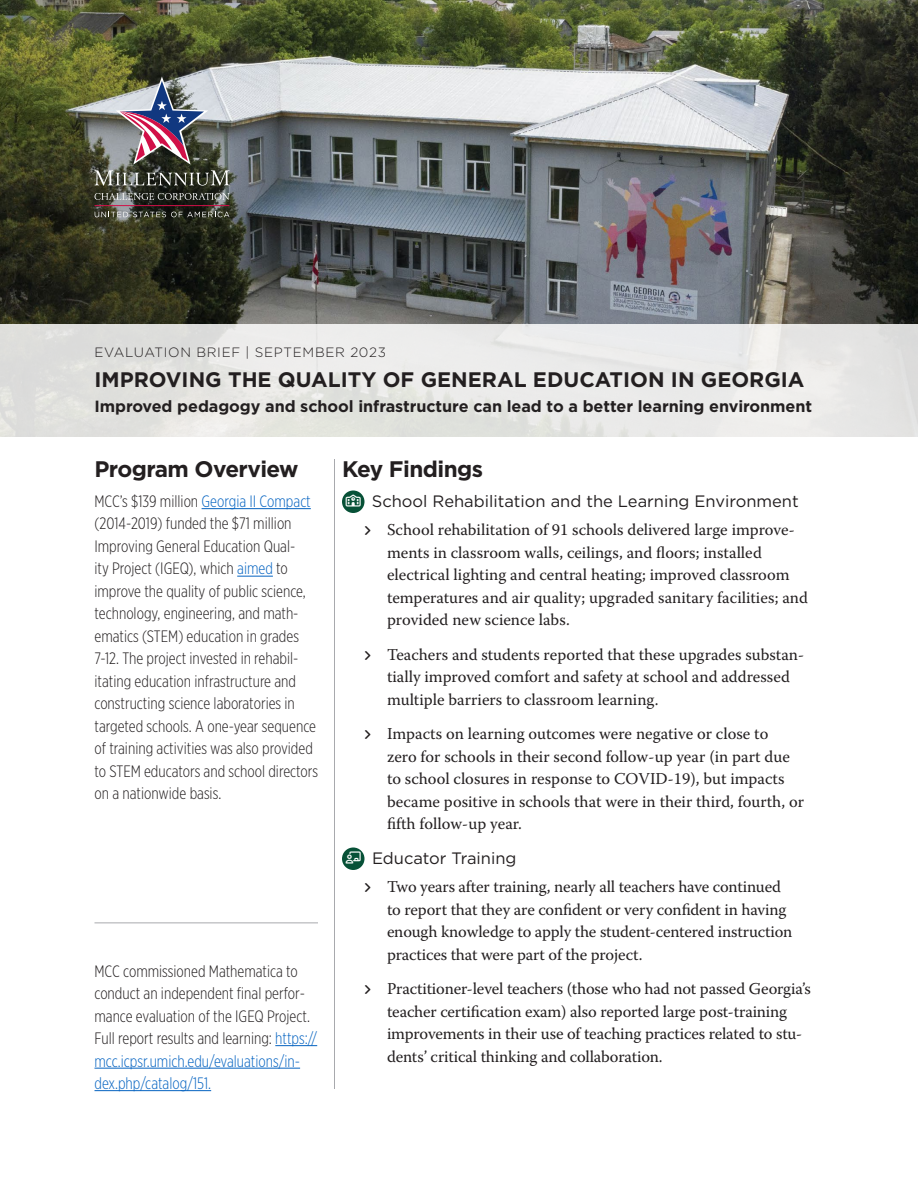
<style>
.page{position:relative;width:918px;height:1188px;background:#fff}
.page>*{position:absolute;margin:0;border:0;box-sizing:border-box;transform-origin:0 0}
.Heading_1_-__h2{font:700 22.5px "Gotham";letter-spacing:-.025em;color:#231f20}
.Title_-__h1{font:700 21px "Gotham";color:#231f20}
.List_Bullet_-_fa-check{font:16.5px/22.5px "Warnock Pro";color:#231f20}
.Normal_-_Gotham_Narrow{font:300 16.5px/22.5px "Gotham X Narrow";color:#231f20}
.Heading_2_-__h3{font:16.5px "Gotham";color:#231f20}
.Title_-_Subtitle__h1_class__subtitle{font:700 16.2px "Gotham";letter-spacing:-.005em;color:#231f20}
.Title_-_Dateline{font:300 13.5px "Gotham";letter-spacing:.05em;color:#231f20}
.FontAwesome{font:12px "Font Awesome 6 Pro";color:#fff}
.s1{color:#0563c1}
</style>
<div class="page">
<hr style="left:334px;top:459px;width:1px;height:630px;background:#a8a9ad">
<img style="left:0;top:0;width:918px;height:324px">
<div style="left:0;top:324px;width:918px;height:112px;background:linear-gradient(to right,#e2e2df,#ebebeb)"></div>
<hr style="left:202px;top:508px;width:109px;height:1px;background:#0563c1">
<hr style="left:237px;top:576px;width:36px;height:1px;background:#0563c1">
<hr style="left:275px;top:1045px;width:42px;height:1px;background:#0563c1">
<hr style="left:94px;top:1068px;width:206px;height:1px;background:#0563c1">
<hr style="left:94px;top:1090px;width:117px;height:1px;background:#0563c1">
<div style="left:342px;top:490px;width:22px;height:23px;background:#075137;border-radius:50%"></div>
<div style="left:342px;top:847px;width:22px;height:23px;background:#075137;border-radius:50%"></div>
<svg style="left:95px;top:193px;width:134px;height:7px"></svg>
<svg style="left:95px;top:212px;width:134px;height:5px"></svg>
<hr style="left:94px;top:205px;width:135px;height:1px;background:#d11048">
<svg style="left:95px;top:77px;width:135px;height:109px;background:#817d7d"></svg>
<hr style="left:94px;top:922px;width:224px;height:1px;background:#a8a9ad">
<p class="Title_-_Dateline" style="left:94px;top:344px;width:293px">EVALUATION BRIEF | SEPTEMBER 2023</p>
<p class="Title_-__h1" style="left:94px;top:366px;width:712px">IMPROVING THE QUALITY OF GENERAL EDUCATION IN GEORGIA</p>
<p class="Title_-_Subtitle__h1_class__subtitle" style="left:94px;top:395px;width:719px">Improved pedagogy and school infrastructure can lead to a better learning environment</p>
<h2 class="Heading_1_-__h2" style="left:94px;top:454px;width:206px">Program Overview</h2>
<p class="Normal_-_Gotham_Narrow" style="left:94px;top:490px;width:225px">MCC’s $139 million <span class="s1">Georgia II Compact </span>(2014-2019) funded the $71 million Improving General Education Qual-<br>ity Project (IGEQ), which <span class="s1">aimed</span> to improve the quality of public science, technology, engineering, and math&shy;ematics (STEM) education in grades 7-12. The project invested in rehabil&shy;itating education infrastructure and constructing science laboratories in targeted schools. A one-year sequence of training activities was also provided to STEM educators and school directors on a nationwide basis.</p>
<p class="Normal_-_Gotham_Narrow" style="left:94px;top:959px;width:224px">MCC commissioned Mathematica to conduct an independent final perfor&shy;mance evaluation of the IGEQ Project.<br>Full report results and learning: <span class="s1">https:// mcc.icpsr.umich.edu/evaluations/in&shy;dex.php/catalog/151.</span></p>
<h2 class="Heading_1_-__h2" style="left:342px;top:454px;width:143px">Key Findings</h2>
<p class="FontAwesome" style="left:346px;top:495px;width:16px">▲□□●</p>
<h3 class="Heading_2_-__h3" style="left:372px;top:491px;width:428px">School Rehabilitation and the Learning Environment</h3>
<p class="List_Bullet_-_fa-check" style="left:387px;top:519px;width:422px">School rehabilitation of 91 schools delivered large improve&shy;ments in classroom walls, ceilings, and floors; installed electrical lighting and central heating; improved classroom temperatures and air quality; upgraded sanitary facilities; and provided new science labs.</p>
<p class="List_Bullet_-_fa-check" style="left:387px;top:643px;width:419px">Teachers and students reported that these upgrades substan&shy;tially improved comfort and safety at school and addressed multiple barriers to classroom learning.</p>
<p class="List_Bullet_-_fa-check" style="left:387px;top:723px;width:419px">Impacts on learning outcomes were negative or close to<br>zero for schools in their second follow-up year (in part due to school closures in response to COVID-19), but impacts became positive in schools that were in their third, fourth, or fifth follow-up year.</p>
<p class="FontAwesome" style="left:346px;top:852px;width:16px">●□◆▲</p>
<h3 class="Heading_2_-__h3" style="left:372px;top:848px;width:146px">Educator Training</h3>
<p class="List_Bullet_-_fa-check" style="left:387px;top:876px;width:407px">Two years after training, nearly all teachers have continued to report that they are confident or very confident in having enough knowledge to apply the student-centered instruction practices that were part of the project.</p>
<p class="List_Bullet_-_fa-check" style="left:387px;top:978px;width:425px">Practitioner-level teachers (those who had not passed Georgia’s teacher certification exam) also reported large post-training improvements in their use of teaching practices related to stu&shy;dents’ critical thinking and collaboration.</p>
</div>
